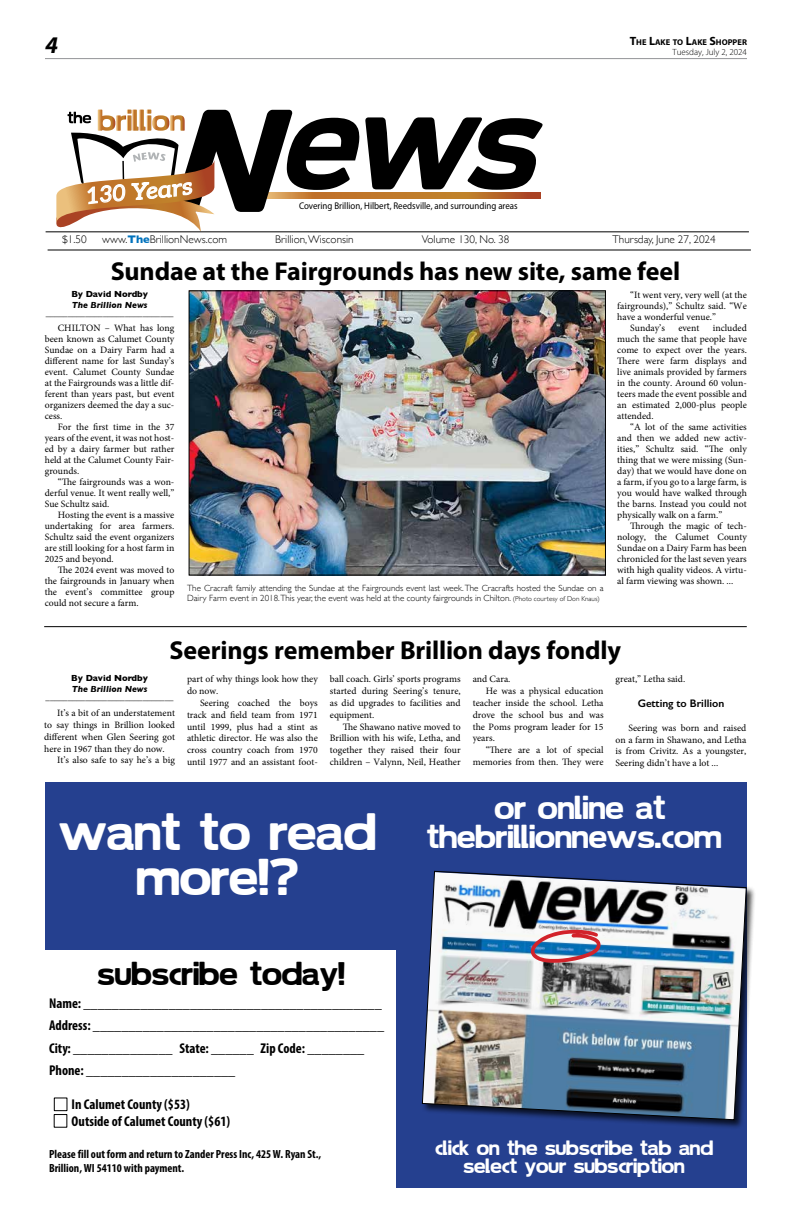
<style>
.page{position:relative;width:792px;height:1224px;background:#fff}
.page>*{position:absolute;margin:0;border:0;box-sizing:border-box;transform-origin:0 0}
.t1{font:38px/45.6px "Soolidium";color:#fff;text-align:center}
.t2{font:700 26px "Myriad Pro";letter-spacing:-.005em;color:#000}
.t3{font:24px/28.9px "Soolidium";color:#fff;text-align:center}
.t4{font:24px "Soolidium";color:#000}
.t5{font:italic 700 24px "Myriad Pro";color:#000}
.t6{font:15px/18px "Soolidium";color:#fff;text-align:center}
.t7{font:700 condensed 14.2px/22.5px "Myriad Pro";color:#000}
.t8{font:700 condensed 11.8px/14.2px "Myriad Pro";color:#000}
.t9{font:300 11.2px "Gill Sans";color:#000}
.t10{font:600 11px "Gill Sans";color:#000}
.t11{font:9.7px/11px "Minion Pro";color:#000;text-align:justify}
.t12{font:9.7px "Myriad Pro";color:#000;scale:.92 1}
.t13{font:300 9px/10.8px "Gill Sans";color:#000}
.t14{font:700 9px "Myriad Pro";color:#000}
.t15{font:italic 700 9px "Gill Sans";color:#000}
.t16{font:700 9px "Gill Sans";color:#000}
.t17{font:300 9px "Myriad Pro";color:#000}
.t18{font:700 8.4px "Myriad Pro";color:#000}
.s1{font-size:12px}
.s2{font-weight:700;color:#0072bc}
.s3{font-size:7px}
</style>
<div class="page">
<hr style="left:45px;top:58px;width:702px;height:1px;background:#939598">
<svg style="left:359px;top:193px;width:181px;height:5px"></svg>
<svg style="left:365px;top:117px;width:178px;height:73px"></svg>
<div style="left:45px;top:783px;width:702px;height:405px;background:#25408f"></div>
<div style="left:38px;top:950px;width:358px;height:244px;background:#fff"></div>
<div style="left:54px;top:1098px;width:13px;height:13px;border:1px solid #000"></div>
<div style="left:54px;top:1114px;width:13px;height:13px;border:1px solid #000"></div>
<div style="left:421px;top:870px;width:335px;height:260px;background:#000;opacity:.75"></div>
<img style="left:421px;top:870px;width:326px;height:251px">
<svg style="left:529px;top:929px;width:73px;height:35px;background:#a292a8"></svg>
<hr style="left:44px;top:626px;width:703px;height:1px;background:#000">
<hr style="left:48px;top:250px;width:703px;height:1px;background:#000">
<hr style="left:46px;top:232px;width:703px;height:1px;background:#000">
<img style="left:191px;top:293px;width:413px;height:280px">
<div style="left:189px;top:291px;width:417px;height:284px;border:1px solid #000"></div>
<svg style="left:55px;top:109px;width:304px;height:124px"></svg>
<h3 class="t5" style="left:45px;top:30px;width:14px">4</h3>
<p class="t18" style="left:630px;top:37px;width:119px"><span class="s1">T</span>HE <span class="s1">L</span>AKE TO <span class="s1">L</span>AKE <span class="s1">S</span>HOPPER</p>
<p class="t17" style="left:673px;top:47px;width:76px">Tuesday, July 2, 2024</p>
<p class="t12" style="left:299px;top:200px;width:239px">Covering Brillion, Hilbert, Reedsville, and surrounding areas</p>
<p class="t9" style="left:62px;top:231px;width:26px">$1.50</p>
<p class="t9" style="left:102px;top:231px;width:126px">www.<span class="s2">The</span>BrillionNews.com</p>
<p class="t9" style="left:275px;top:231px;width:80px">Brillion, Wisconsin</p>
<p class="t9" style="left:422px;top:231px;width:89px">Volume 130, No. 38</p>
<p class="t9" style="left:612px;top:231px;width:105px">Thursday, June 27, 2024</p>
<h2 class="t2" style="left:111px;top:254px;width:571px">Sundae at the Fairgrounds has new site, same feel</h2>
<p class="t16" style="left:71px;top:287px;width:78px">By David Nordby</p>
<p class="t15" style="left:72px;top:299px;width:77px">The Brillion News</p>
<p class="t14" style="left:46px;top:307px;width:129px">_____________________________</p>
<p class="t11" style="left:45px;top:322px;width:131px;text-indent:13px">CHILTON – What has long been known as Calumet County Sundae on a Dairy Farm had a different name for last Sunday’s event. Calumet County Sundae at the Fairgrounds was a little dif&shy;ferent than years past, but event organizers deemed the day a suc&shy;cess.</p>
<p class="t11" style="left:45px;top:421px;width:131px;text-indent:13px">For the first time in the 37 years of the event, it was not host&shy;ed by a dairy farmer but rather held at the Calumet County Fair&shy;grounds.</p>
<p class="t11" style="left:45px;top:476px;width:131px;text-indent:13px">“The fairgrounds was a won&shy;derful venue. It went really well,” Sue Schultz said.</p>
<p class="t11" style="left:45px;top:509px;width:131px;text-indent:13px">Hosting the event is a massive undertaking for area farmers.<br>Schultz said the event organizers are still looking for a host farm in 2025 and beyond.</p>
<p class="t11" style="left:45px;top:564px;width:131px;text-indent:13px">The 2024 event was moved to the fairgrounds in January when the event’s committee group could not secure a farm.</p>
<p class="t13" style="left:187px;top:582px;width:418px">The Cracraft family attending the Sundae at the Fairgrounds event last week. The Cracrafts hosted the Sundae on a<br>Dairy Farm event in 2018.This year, the event was held at the county fairgrounds in Chilton. <span class="s3">(Photo courtesy of Don Knaus)</span></p>
<p class="t11" style="left:630px;top:289px;width:118px">“It went very, very well (at the</p>
<p class="t11" style="left:617px;top:300px;width:131px">fairgrounds),” Schultz said. “We</p>
<p class="t11" style="left:617px;top:311px;width:100px">have a wonderful venue.”</p>
<p class="t11" style="left:630px;top:322px;width:36px">Sunday’s</p>
<p class="t11" style="left:678px;top:322px;width:23px">event</p>
<p class="t11" style="left:617px;top:322px;width:131px;text-indent:96px">included much the same that people have come to expect over the years.<br>There were farm displays and live animals provided by farmers in the county. Around 60 volun&shy;teers made the event possible and an estimated 2,000-plus people attended.</p>
<p class="t11" style="left:617px;top:421px;width:131px;text-indent:13px">“A lot of the same activities and then we added new activ&shy;ities,” Schultz said. “The only thing that we were missing (Sun&shy;day) that we would have done on a farm, if you go to a large farm, is you would have walked through the barns. Instead you could not physically walk on a farm.”</p>
<p class="t11" style="left:617px;top:520px;width:131px;text-indent:13px">Through the magic of tech&shy;nology, the Calumet County Sundae on a Dairy Farm has been chronicled for the last seven years with high quality videos. A virtu&shy;al farm viewing was shown. ...</p>
<h2 class="t2" style="left:170px;top:633px;width:453px">Seerings remember Brillion days fondly</h2>
<p class="t16" style="left:71px;top:671px;width:78px">By David Nordby</p>
<p class="t15" style="left:72px;top:684px;width:77px">The Brillion News</p>
<p class="t14" style="left:46px;top:691px;width:129px">_____________________________</p>
<p class="t11" style="left:44px;top:707px;width:132px;line-height:11.9px;text-indent:13px">It’s a bit of an understatement to say things in Brillion looked different when Glen Seering got here in 1967 than they do now.</p>
<p class="t11" style="left:57px;top:755px;width:119px">It’s also safe to say he’s a big</p>
<p class="t11" style="left:187px;top:673px;width:132px;line-height:11.9px">part of why things look how they do now.</p>
<p class="t11" style="left:187px;top:697px;width:132px;line-height:11.9px;text-indent:13px">Seering coached the boys track and field team from 1971 until 1999, plus had a stint as athletic director. He was also the cross country coach from 1970 until 1977 and an assistant foot-</p>
<p class="t11" style="left:330px;top:673px;width:132px;line-height:11.9px">ball coach. Girls’ sports programs started during Seering’s tenure, as did upgrades to facilities and equipment.</p>
<p class="t11" style="left:330px;top:721px;width:132px;line-height:11.9px;text-indent:13px">The Shawano native moved to Brillion with his wife, Letha, and together they raised their four children – Valynn, Neil, Heather</p>
<p class="t11" style="left:473px;top:673px;width:39px">and Cara.</p>
<p class="t11" style="left:486px;top:685px;width:119px">He was a physical education</p>
<p class="t11" style="left:473px;top:697px;width:132px">teacher inside the school. Letha</p>
<p class="t11" style="left:473px;top:709px;width:132px">drove the school bus and was</p>
<p class="t11" style="left:473px;top:721px;width:132px">the Poms program leader for 15</p>
<p class="t11" style="left:473px;top:733px;width:24px">years.</p>
<p class="t11" style="left:486px;top:745px;width:119px">“There are a lot of special</p>
<p class="t11" style="left:473px;top:757px;width:132px">memories from then. They were</p>
<p class="t11" style="left:616px;top:673px;width:71px">great,” Letha said.</p>
<p class="t10" style="left:638px;top:697px;width:88px">Getting to Brillion</p>
<p class="t11" style="left:616px;top:722px;width:132px;line-height:11.9px;text-indent:13px">Seering was born and raised on a farm in Shawano, and Letha is from Crivitz. As a youngster, Seering didn’t have a lot ...</p>
<h1 class="t1" style="left:59px;top:813px;width:319px">WANT TO READ<br>MORE!?</h1>
<h3 class="t4" style="left:97px;top:962px;width:249px">SUBSCRIBE TODAY!</h3>
<h3 class="t3" style="left:427px;top:796px;width:296px">OR ONLINE AT<br>THEBRILLIONNEWS.COM</h3>
<h3 class="t7" style="left:49px;top:991px;width:337px">Name: __________________________________________ Address: _________________________________________ City: ______________ State: ______ Zip Code: ________ Phone: _____________________</h3>
<h3 class="t7" style="left:72px;top:1096px;width:160px;line-height:17px">In Calumet County ($53)<br>Outside of Calumet County ($61)</h3>
<p class="t8" style="left:49px;top:1146px;width:274px">Please fill out form and return to Zander Press Inc, 425 W. Ryan St.,<br>Brillion, WI 54110 with payment.</p>
<h3 class="t6" style="left:435px;top:1140px;width:280px">CLICK ON THE SUBSCRIBE TAB AND<br>SELECT YOUR SUBSCRIPTION</h3>
</div>
